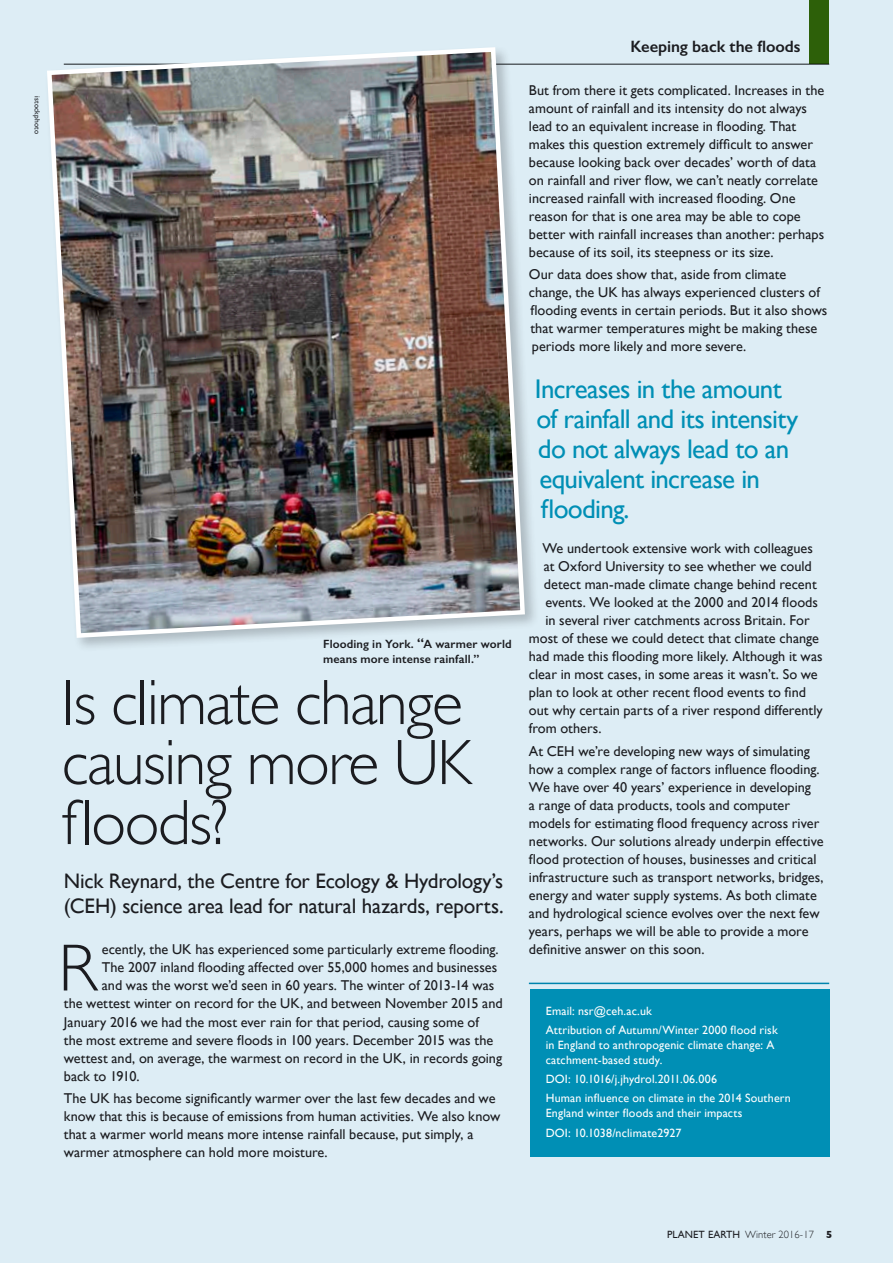
<style>
.page{position:relative;width:893px;height:1263px;background:#ddedf5}
.page>*{position:absolute;margin:0;border:0;box-sizing:border-box;transform-origin:0 0}
.body_copy{font:300 67.05px "Gill Sans";color:#1b1c20}
.New_main_heading{font:300 64.5px/60px "Gill Sans";letter-spacing:-.025em;color:#1b1c20}
.pullout{font:27px/30px "Gill Sans";letter-spacing:-.025em;color:#008fb5}
.Intro_para{font:21px/25.5px "Gill Sans";letter-spacing:-.01em;color:#1b1c20}
.t1{font:600 16.5px "Gill Sans";letter-spacing:-.005em;color:#1b1c20}
.body_copy-2{font:14.25px/18px "Gill Sans";color:#1b1c20}
.address{font:12px/15px "Gill Sans";letter-spacing:.01em;color:#fff}
.t2{font:600 12px/15px "Gill Sans";letter-spacing:.01em;color:#1b1c20}
.t3{font:300 10.5px "Gill Sans";letter-spacing:.01em;color:#1b1c20}
.t4{font:7.5px "Gill Sans";letter-spacing:.02em;color:#1b1c20}
.s1{font-size:14.25px}
.s2{font-weight:400}
.s3{font-weight:700}
</style>
<div class="page">
<div style="left:530px;top:989px;width:299px;height:168px;background:#008fb5"></div>
<hr style="left:64px;top:64px;width:765px;height:1px;background:#1b1c20">
<div style="left:810px;top:0;width:19px;height:64px;background:#2d6009"></div>
<hr style="left:529px;top:983px;width:300px;height:1px;background:#008fb5">
<div style="left:44px;top:44px;width:496px;height:609px;background:#1b1c20;opacity:.25"></div>
<img style="left:45px;top:45px;width:482px;height:595px">
<p class="t4" style="left:42px;top:96px;width:40px;rotate:90deg">istockphoto</p>
<p class="t2" style="left:323px;top:636px;width:190px">Flooding in York. <span class="s1">“</span>A warmer world means more intense rainfall.”</p>
<p class="New_main_heading" style="left:62px;top:670px;width:411px">Is climate change causing more UK floods?</p>
<h1 class="Intro_para" style="left:64px;top:867px;width:441px">Nick Reynard, the Centre for Ecology &amp; Hydrology’s (CEH) science area lead for natural hazards, reports.</h1>
<p class="body_copy" style="left:58px;top:916px;width:40px">R</p>
<p class="body_copy-2" style="left:102px;top:940px;width:398px">ecently, the UK has experienced some particularly extreme flooding.</p>
<p class="body_copy-2" style="left:102px;top:958px;width:397px">The 2007 inland flooding affected over 55,000 homes and businesses</p>
<p class="body_copy-2" style="left:102px;top:976px;width:394px">and was the worst we’d seen in 60 years. The winter of 2013-14 was</p>
<p class="body_copy-2" style="left:64px;top:994px;width:440px">the wettest winter on record for the UK, and between November 2015 and</p>
<p class="body_copy-2" style="left:64px;top:1012px;width:417px">January 2016 we had the most ever rain for that period, causing some of</p>
<p class="body_copy-2" style="left:64px;top:1030px;width:431px">the most extreme and severe floods in 100 years. December 2015 was the</p>
<p class="body_copy-2" style="left:64px;top:1048px;width:440px">wettest and, on average, the warmest on record in the UK, in records going</p>
<p class="body_copy-2" style="left:64px;top:1066px;width:77px">back to 1910.</p>
<p class="body_copy-2" style="left:64px;top:1089px;width:438px">The UK has become significantly warmer over the last few decades and we know that this is because of emissions from human activities. We also know that a warmer world means more intense rainfall because, put simply, a warmer atmosphere can hold more moisture.</p>
<p class="t1" style="left:631px;top:36px;width:171px">Keeping back the floods</p>
<p class="body_copy-2" style="left:529px;top:81px;width:297px">But from there it gets complicated. Increases in the amount of rainfall and its intensity do not always lead to an equivalent increase in flooding. That makes this question extremely difficult to answer because looking back over decades’ worth of data on rainfall and river flow, we can’t neatly correlate increased rainfall with increased flooding. One reason for that is one area may be able to cope better with rainfall increases than another: perhaps because of its soil, its steepness or its size.</p>
<p class="body_copy-2" style="left:529px;top:265px;width:300px">Our data does show that, aside from climate change, the UK has always experienced clusters of flooding events in certain periods. But it also shows that warmer temperatures might be making these periods more likely and more severe.</p>
<p class="pullout" style="left:535px;top:374px;width:265px">Increases in the amount of rainfall and its intensity do not always lead to an equivalent increase in flooding.</p>
<p class="body_copy-2" style="left:542px;top:539px;width:272px">We undertook extensive work with colleagues</p>
<p class="body_copy-2" style="left:544px;top:557px;width:269px">at Oxford University to see whether we could</p>
<p class="body_copy-2" style="left:544px;top:575px;width:274px">detect man-made climate change behind recent</p>
<p class="body_copy-2" style="left:545px;top:593px;width:274px">events. We looked at the 2000 and 2014 floods</p>
<p class="body_copy-2" style="left:545px;top:611px;width:266px">in several river catchments across Britain. For</p>
<p class="body_copy-2" style="left:529px;top:629px;width:292px">most of these we could detect that climate change</p>
<p class="body_copy-2" style="left:529px;top:647px;width:295px">had made this flooding more likely. Although it was</p>
<p class="body_copy-2" style="left:529px;top:665px;width:290px">clear in most cases, in some areas it wasn’t. So we</p>
<p class="body_copy-2" style="left:529px;top:683px;width:279px">plan to look at other recent flood events to find</p>
<p class="body_copy-2" style="left:529px;top:701px;width:295px">out why certain parts of a river respond differently</p>
<p class="body_copy-2" style="left:529px;top:719px;width:74px">from others.</p>
<p class="body_copy-2" style="left:529px;top:742px;width:296px">At CEH we’re developing new ways of simulating how a complex range of factors influence flooding.<br>We have over 40 years’ experience in developing<br>a range of data products, tools and computer models for estimating flood frequency across river networks. Our solutions already underpin effective flood protection of houses, businesses and critical infrastructure such as transport networks, bridges, energy and water supply systems. As both climate and hydrological science evolves over the next few years, perhaps we will be able to provide a more definitive answer on this soon.</p>
<p class="address" style="left:546px;top:1003px;width:108px">Email: nsr@ceh.ac.uk</p>
<p class="address" style="left:546px;top:1022px;width:234px">Attribution of Autumn/Winter 2000 flood risk in England to anthropogenic climate change: A catchment-based study.</p>
<p class="address" style="left:546px;top:1071px;width:173px">DOI: 10.1016/j.jhydrol.2011.06.006</p>
<p class="address" style="left:546px;top:1091px;width:247px">Human influence on climate in the 2014 Southern<br>England winter floods and their impacts</p>
<p class="address" style="left:546px;top:1125px;width:137px">DOI: 10.1038/nclimate2927</p>
<p class="t3" style="left:667px;top:1226px;width:167px"><span class="s2">PLANET EARTH</span> Winter 2016-17 <span class="s3">5</span></p>
</div>
